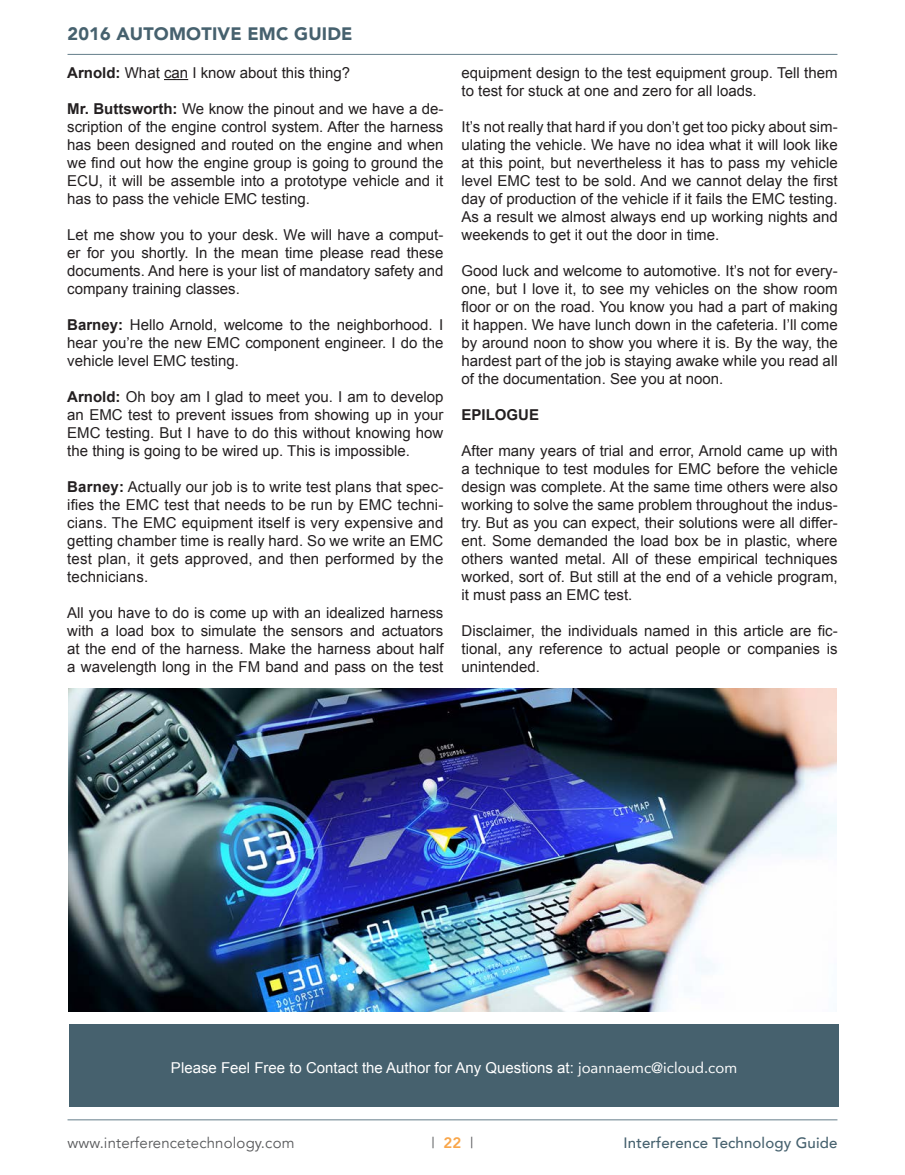
<style>
.page{position:relative;width:905px;height:1175px;background:#fff}
.page>*{position:absolute;margin:0;border:0;box-sizing:border-box;transform-origin:0 0}
.t1{font:900 18px "Avenir";letter-spacing:.01em;color:#46616e}
.t2{font:15px/18px "Arial";color:#231f20;text-align:justify}
.t3{font:15px "Arial";color:#fff}
.t4{font:15px "Avenir";letter-spacing:.01em;color:#57585a}
.t5{font:500 15px "Avenir";letter-spacing:.01em;color:#46616e}
.t6{font:700 15px "Arial";color:#231f20}
.s1{font-weight:700}
.s2{font-family:"Avenir"}
.s3{font-weight:800;color:#f9a64a}
</style>
<div class="page">
<hr style="left:68px;top:1119px;width:769px;height:1px;background:#647d89">
<hr style="left:68px;top:54px;width:769px;height:1px;background:#647d89">
<svg style="left:164px;top:79px;width:24px;height:1px"></svg>
<img style="left:68px;top:688px;width:768px;height:323px">
<div style="left:69px;top:1024px;width:770px;height:83px;background:#46616e"></div>
<p class="t1" style="left:68px;top:19px;width:286px">2016 AUTOMOTIVE EMC GUIDE</p>
<p class="t2" style="left:67px;top:64px;width:284px"><span class="s1">Arnold:</span> What can I know about this thing?</p>
<p class="t2" style="left:67px;top:100px;width:377px"><span class="s1">Mr. Buttsworth:</span> We know the pinout and we have a de&shy;scription of the engine control system. After the harness has been designed and routed on the engine and when we find out how the engine group is going to ground the ECU, it will be assemble into a prototype vehicle and it has to pass the vehicle EMC testing.</p>
<p class="t2" style="left:67px;top:226px;width:377px">Let me show you to your desk. We will have a comput&shy;er for you shortly. In the mean time please read these documents. And here is your list of mandatory safety and company training classes.</p>
<p class="t2" style="left:67px;top:316px;width:377px"><span class="s1">Barney:</span> Hello Arnold, welcome to the neighborhood. I hear you’re the new EMC component engineer. I do the vehicle level EMC testing.</p>
<p class="t2" style="left:67px;top:388px;width:377px"><span class="s1">Arnold:</span> Oh boy am I glad to meet you. I am to develop an EMC test to prevent issues from showing up in your EMC testing. But I have to do this without knowing how the thing is going to be wired up. This is impossible.</p>
<p class="t2" style="left:67px;top:478px;width:377px"><span class="s1">Barney:</span> Actually our job is to write test plans that spec&shy;ifies the EMC test that needs to be run by EMC techni&shy;cians. The EMC equipment itself is very expensive and getting chamber time is really hard. So we write an EMC test plan, it gets approved, and then performed by the technicians.</p>
<p class="t2" style="left:67px;top:604px;width:377px">All you have to do is come up with an idealized harness with a load box to simulate the sensors and actuators at the end of the harness. Make the harness about half a wavelength long in the FM band and pass on the test</p>
<p class="t2" style="left:461px;top:64px;width:377px">equipment design to the test equipment group. Tell them to test for stuck at one and zero for all loads.</p>
<p class="t2" style="left:461px;top:118px;width:378px">It’s not really that hard if you don’t get too picky about sim&shy;ulating the vehicle. We have no idea what it will look like at this point, but nevertheless it has to pass my vehicle level EMC test to be sold. And we cannot delay the first day of production of the vehicle if it fails the EMC testing.<br>As a result we almost always end up working nights and weekends to get it out the door in time.</p>
<p class="t2" style="left:461px;top:262px;width:377px">Good luck and welcome to automotive. It’s not for every&shy;one, but I love it, to see my vehicles on the show room floor or on the road. You know you had a part of making it happen. We have lunch down in the cafeteria. I’ll come by around noon to show you where it is. By the way, the hardest part of the job is staying awake while you read all of the documentation. See you at noon.</p>
<p class="t6" style="left:461px;top:405px;width:79px">EPILOGUE</p>
<p class="t2" style="left:461px;top:442px;width:377px">After many years of trial and error, Arnold came up with a technique to test modules for EMC before the vehicle design was complete. At the same time others were also working to solve the same problem throughout the indus&shy;try. But as you can expect, their solutions were all differ&shy;ent. Some demanded the load box be in plastic, where others wanted metal. All of these empirical techniques worked, sort of. But still at the end of a vehicle program, it must pass an EMC test.</p>
<p class="t2" style="left:461px;top:622px;width:377px">Disclaimer, the individuals named in this article are fic&shy;tional, any reference to actual people or companies is unintended.</p>
<p class="t3" style="left:171px;top:1058px;width:567px">Please Feel Free to Contact the Author for Any Questions at: <span class="s2">joannaemc@icloud.com</span></p>
<p class="t4" style="left:68px;top:1133px;width:228px">www.interferencetechnology.com</p>
<p class="t4" style="left:431px;top:1133px;width:44px">| <span class="s3">22</span> |</p>
<p class="t5" style="left:623px;top:1129px;width:215px">Interference Technology Guide</p>
</div>
